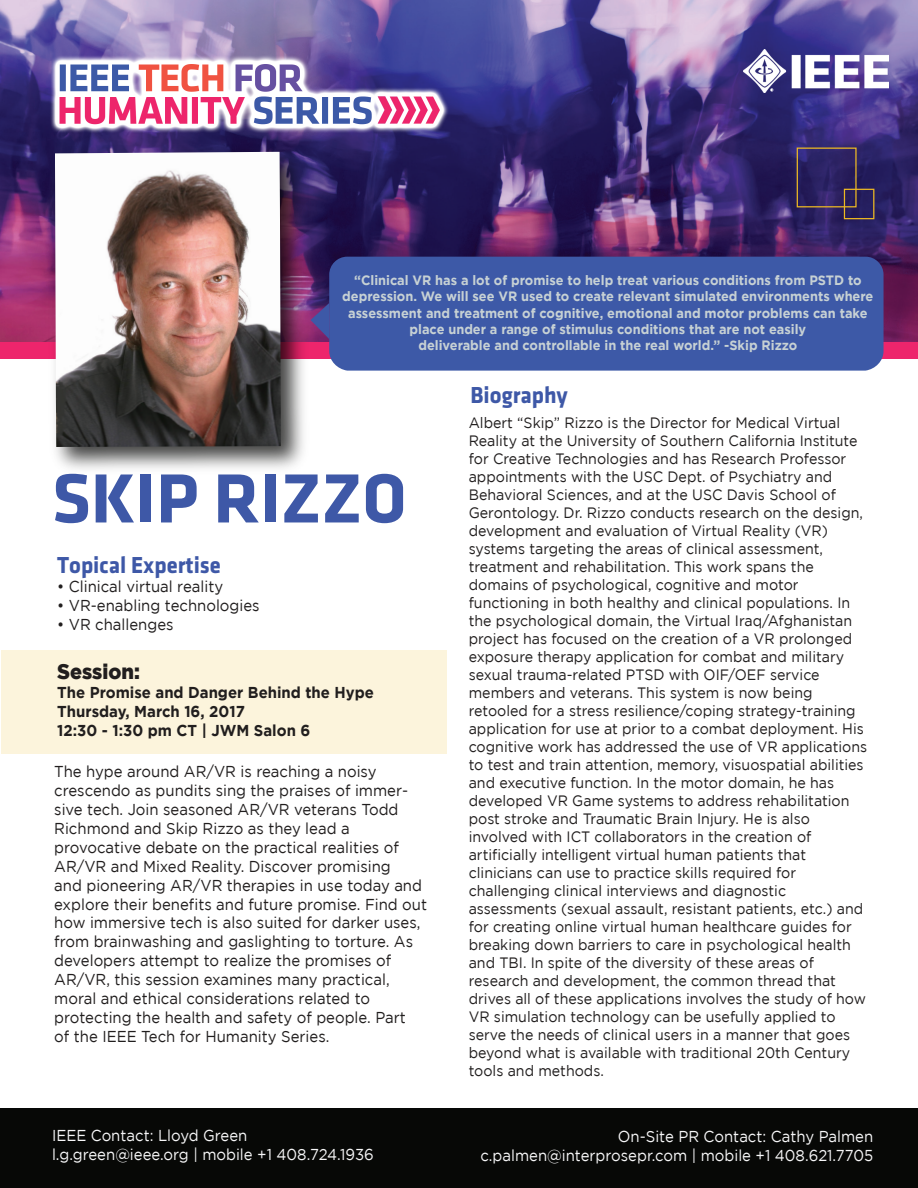
<style>
.page{position:relative;width:918px;height:1188px;background:#fff}
.page>*{position:absolute;margin:0;border:0;box-sizing:border-box;transform-origin:0 0}
.t1{font:72px "Klavika Bold Bold OSF";color:#3e58a7}
.t2{font:24px "Klavika Bold Bold OSF";color:#3e58a7;scale:.95 1}
.t3{font:900 21px "Gotham";color:#211e1e;scale:.95 1}
.t4{font:15.75px/18.9px "Gotham";color:#211e1e;scale:.95 1}
.t5{font:15.75px/18.9px "Gotham";color:#f7f7f8;scale:.95 1}
.t6{font:700 15.75px/18.9px "Gotham";color:#211e1e;scale:.95 1}
.t7{font:15px/18px "Gotham";color:#211e1e;scale:.95 1}
.t8{font:700 13.5px/16.2px "Gotham";color:#c7d1d4;text-align:center;scale:.95 1}
</style>
<div class="page">
<img style="left:0;top:0;width:918px;height:342px">
<div style="left:0;top:342px;width:918px;height:17px;background:#ed256c"></div>
<div style="left:0;top:1108px;width:918px;height:80px;background:#070806"></div>
<div style="left:1px;top:650px;width:446px;height:104px;background:#fcf4dc"></div>
<img style="left:743px;top:50px;width:146px;height:42px">
<img style="left:42px;top:25px;width:419px;height:143px">
<div style="left:329px;top:257px;width:555px;height:114px;background:#3d59a7;border-radius:18px"></div>
<svg style="left:315px;top:303px;width:14px;height:36px"></svg>
<div style="left:797px;top:148px;width:60px;height:59px;border:1px solid #edb923"></div>
<div style="left:844px;top:189px;width:30px;height:30px;border:1px solid #edb923"></div>
<img style="left:42px;top:139px;width:273px;height:331px">
<img style="left:55px;top:152px;width:226px;height:295px">
<p class="t8" style="left:342px;top:272px;width:561px">“Clinical VR has a lot of promise to help treat various conditions from PSTD to depression. We will see VR used to create relevant simulated environments where assessment and treatment of cognitive, emotional and motor problems can take place under a range of stimulus conditions that are not easily<br>deliverable and controllable in the real world.” -Skip Rizzo</p>
<h1 class="t1" style="left:52px;top:459px;width:356px">SKIP RIZZO</h1>
<h2 class="t2" style="left:57px;top:552px;width:174px">Topical Expertise</h2>
<p class="t4" style="left:57px;top:577px;width:176px">• Clinical virtual reality</p>
<p class="t4" style="left:57px;top:596px;width:215px">• VR-enabling technologies</p>
<p class="t4" style="left:57px;top:614px;width:124px">• VR challenges</p>
<h3 class="t3" style="left:57px;top:659px;width:89px">Session:</h3>
<p class="t6" style="left:57px;top:682px;width:335px">The Promise and Danger Behind the Hype<br>Thursday, March 16, 2017<br>12:30 - 1:30 pm CT | JWM Salon 6</p>
<p class="t4" style="left:54px;top:762px;width:394px">The hype around AR/VR is reaching a noisy crescendo as pundits sing the praises of immer&shy;sive tech. Join seasoned AR/VR veterans Todd Richmond and Skip Rizzo as they lead a provocative debate on the practical realities of AR/VR and Mixed Reality. Discover promising<br>and pioneering AR/VR therapies in use today and explore their benefits and future promise. Find out how immersive tech is also suited for darker uses, from brainwashing and gaslighting to torture. As developers attempt to realize the promises of AR/VR, this session examines many practical, moral and ethical considerations related to protecting the health and safety of people. Part<br>of the IEEE Tech for Humanity Series.</p>
<h2 class="t2" style="left:471px;top:382px;width:104px">Biography</h2>
<p class="t7" style="left:469px;top:413px;width:421px">Albert “Skip” Rizzo is the Director for Medical Virtual Reality at the University of Southern California Institute for Creative Technologies and has Research Professor appointments with the USC Dept. of Psychiatry and Behavioral Sciences, and at the USC Davis School of Gerontology. Dr. Rizzo conducts research on the design, development and evaluation of Virtual Reality (VR) systems targeting the areas of clinical assessment, treatment and rehabilitation. This work spans the domains of psychological, cognitive and motor functioning in both healthy and clinical populations. In the psychological domain, the Virtual Iraq/Afghanistan project has focused on the creation of a VR prolonged exposure therapy application for combat and military sexual trauma-related PTSD with OIF/OEF service members and veterans. This system is now being retooled for a stress resilience/coping strategy-training application for use at prior to a combat deployment. His cognitive work has addressed the use of VR applications to test and train attention, memory, visuospatial abilities and executive function. In the motor domain, he has developed VR Game systems to address rehabilitation post stroke and Traumatic Brain Injury. He is also involved with ICT collaborators in the creation of artificially intelligent virtual human patients that clinicians can use to practice skills required for challenging clinical interviews and diagnostic assessments (sexual assault, resistant patients, etc.) and for creating online virtual human healthcare guides for breaking down barriers to care in psychological health and TBI. In spite of the diversity of these areas of research and development, the common thread that drives all of these applications involves the study of how VR simulation technology can be usefully applied to serve the needs of clinical users in a manner that goes beyond what is available with traditional 20th Century tools and methods.</p>
<p class="t5" style="left:52px;top:1126px;width:340px">IEEE Contact: Lloyd Green l.g.green@ieee.org | mobile +1 408.724.1936</p>
<p class="t5" style="left:480px;top:1127px;width:415px;text-align:right">On-Site PR Contact: Cathy Palmen c.palmen@interprosepr.com | mobile +1 408.621.7705</p>
</div>
